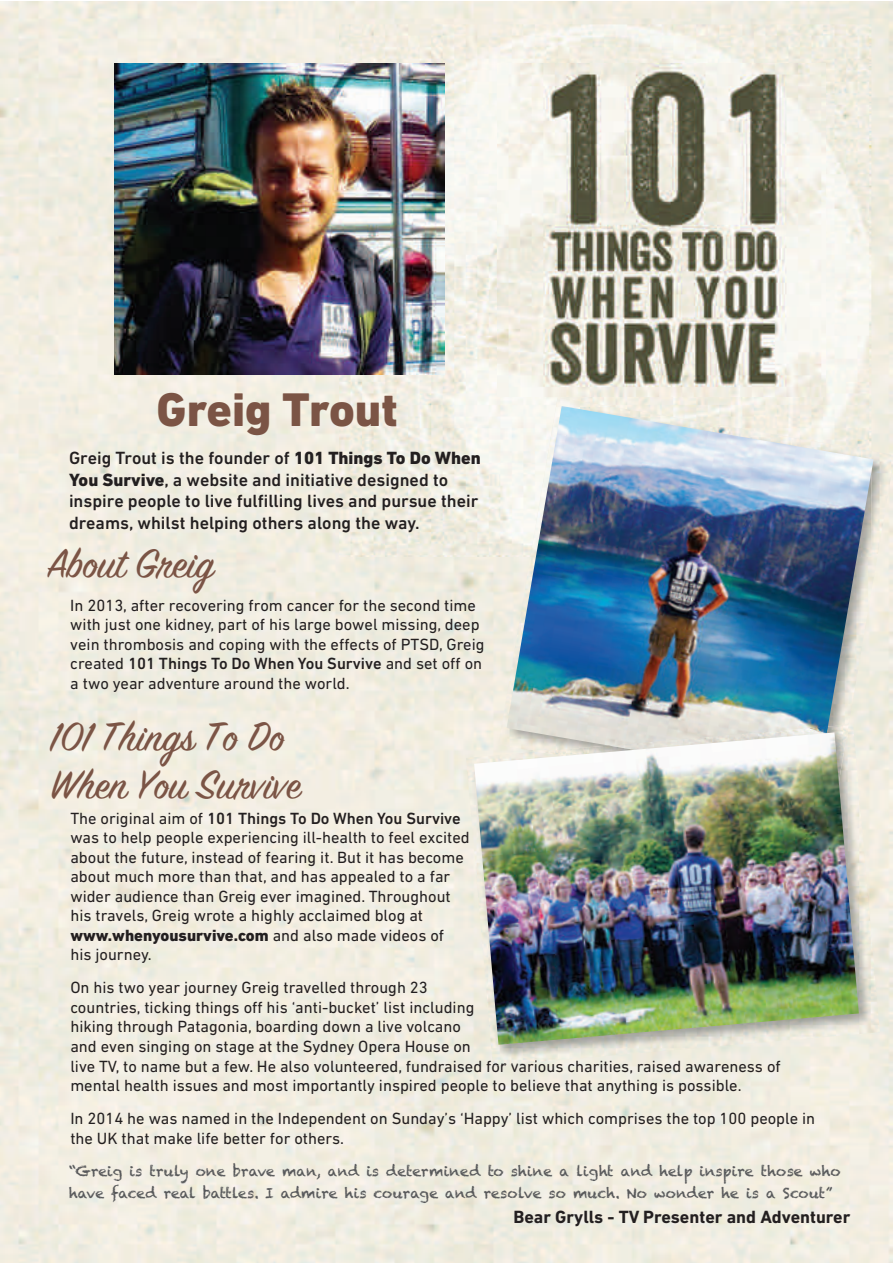
<style>
.page{position:relative;width:893px;height:1263px;background:#fff}
.page>*{position:absolute;margin:0;border:0;box-sizing:border-box;transform-origin:0 0}
.t1{font:800 48px "DIN Next LT Pro";color:#7b5445}
.t2{font:45px/48px "Sign Painter House Script";color:#7b5445}
.t3{font:500 18px/21.6px "DIN Next LT Pro";color:#231f20}
.t4{font:700 18px "DIN Next LT Pro";color:#231f20}
.t5{font:16.5px/19.5px "DIN Next LT Pro";color:#231f20}
.t6{font:14.25px/21.6px "Chalkduster";color:#57585a}
.s1{font-weight:800}
.s2{font-weight:500}
</style>
<div class="page">
<div style="left:0;top:1px;width:892px;height:1262px;background:#f1ede1"></div>
<img style="left:339px;top:24px;width:532px;height:533px">
<img style="left:114px;top:64px;width:330px;height:310px">
<img style="left:498px;top:451px;width:394px;height:330px">
<img style="left:530px;top:397px;width:341px;height:9px">
<img style="left:507px;top:406px;width:366px;height:318px">
<img style="left:497px;top:64px;width:329px;height:332px">
<img style="left:466px;top:724px;width:414px;height:342px">
<img style="left:538px;top:725px;width:311px;height:7px">
<img style="left:609px;top:726px;width:219px;height:6px">
<img style="left:474px;top:732px;width:385px;height:313px">
<h1 class="t1" style="left:157px;top:381px;width:243px">Greig Trout</h1>
<p class="t3" style="left:69px;top:447px;width:413px">Greig Trout is the founder of <span class="s1">101 Things To Do When You Survive</span>, a website and initiative designed to inspire people to live fulfilling lives and pursue their dreams, whilst helping others along the way.</p>
<h2 class="t2" style="left:47px;top:544px;width:169px">About Greig</h2>
<p class="t5" style="left:70px;top:595px;width:416px">In 2013, after recovering from cancer for the second time with just one kidney, part of his large bowel missing, deep vein thrombosis and coping with the effects of PTSD, Greig created <span class="s2">101 Things To Do When You Survive</span> and set off on a two year adventure around the world.</p>
<h2 class="t2" style="left:50px;top:717px;width:252px">101 Things To Do<br>When You Survive</h2>
<p class="t5" style="left:70px;top:808px;width:401px">The original aim of <span class="s2">101 Things To Do When You Survive </span>was to help people experiencing ill-health to feel excited about the future, instead of fearing it. But it has become about much more than that, and has appealed to a far wider audience than Greig ever imagined. Throughout his travels, Greig wrote a highly acclaimed blog at <span class="s1">www.whenyousurvive.com</span> and also made videos of<br>his journey.</p>
<p class="t5" style="left:70px;top:978px;width:712px">On his two year journey Greig travelled through 23<br>countries, ticking things off his ‘anti-bucket’ list including<br>hiking through Patagonia, boarding down a live volcano<br>and even singing on stage at the Sydney Opera House on<br>live TV, to name but a few. He also volunteered, fundraised for various charities, raised awareness of mental health issues and most importantly inspired people to believe that anything is possible.</p>
<p class="t5" style="left:70px;top:1108px;width:746px">In 2014 he was named in the Independent on Sunday’s ‘Happy’ list which comprises the top 100 people in the UK that make life better for others.</p>
<p class="t6" style="left:69px;top:1160px;width:773px">“Greig is truly one brave man, and is determined to shine a light and help inspire those who have faced real battles. I admire his courage and resolve so much. No wonder he is a Scout”</p>
<p class="t4" style="left:513px;top:1206px;width:339px">Bear Grylls - TV Presenter and Adventurer</p>
</div>
